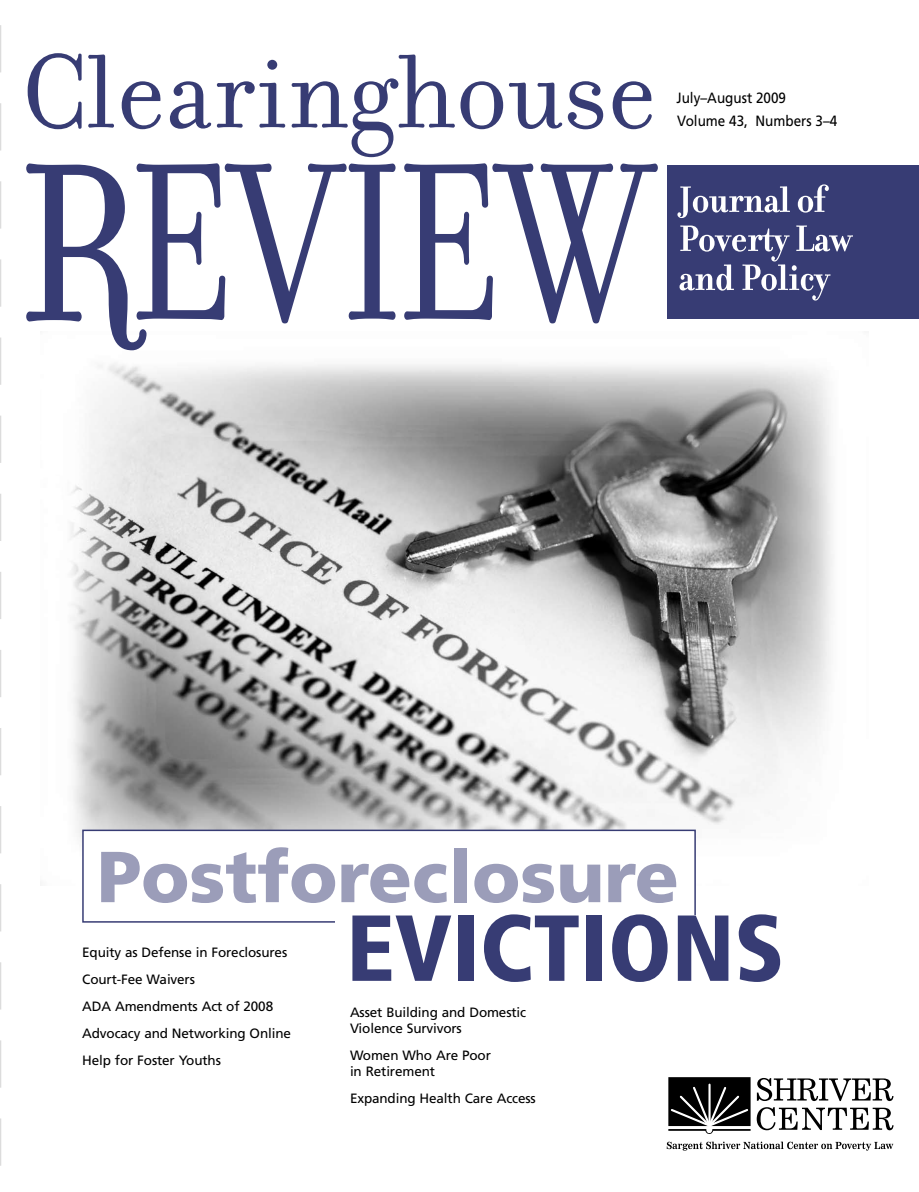
<style>
.page{position:relative;width:919px;height:1192px;background:#fff}
.page>*{position:absolute;margin:0;border:0;box-sizing:border-box;transform-origin:0 0}
.t1{font:900 condensed 93.6px "Frutiger";color:#373c74}
.t2{font:900 72px "Frutiger";color:#9b9db9}
.t3{font:14.85px "Frutiger";color:#000;scale:.91 1}
.t4{font:13.5px/27px "Frutiger";letter-spacing:-.01em;color:#000}
</style>
<div class="page">
<img style="left:71px;top:350px;width:762px;height:492px">
<div style="left:667px;top:165px;width:252px;height:154px;background:#373c74"></div>
<svg style="left:28px;top:53px;width:54px;height:76px"></svg>
<svg style="left:88px;top:54px;width:26px;height:74px"></svg>
<svg style="left:122px;top:81px;width:39px;height:48px"></svg>
<div style="left:267px;top:60px;width:10px;height:10px;background:#373c74;border-radius:50%"></div>
<svg style="left:170px;top:81px;width:115px;height:48px"></svg>
<svg style="left:292px;top:54px;width:211px;height:103px"></svg>
<svg style="left:509px;top:81px;width:94px;height:48px"></svg>
<svg style="left:613px;top:81px;width:39px;height:48px"></svg>
<svg style="left:26px;top:163px;width:369px;height:187px"></svg>
<svg style="left:404px;top:163px;width:254px;height:160px"></svg>
<svg style="left:677px;top:186px;width:113px;height:32px"></svg>
<svg style="left:798px;top:184px;width:31px;height:28px"></svg>
<svg style="left:679px;top:225px;width:174px;height:75px"></svg>
<div style="left:82px;top:829px;width:614px;height:93px;background:#fff;border:2px solid #373c74"></div>
<div style="left:335px;top:915px;width:364px;height:21px;background:#fff"></div>
<svg style="left:757px;top:1078px;width:136px;height:22px"></svg>
<svg style="left:757px;top:1107px;width:136px;height:23px"></svg>
<svg style="left:667px;top:1141px;width:226px;height:9px"></svg>
<svg style="left:668px;top:1077px;width:82px;height:57px"></svg>
<hr style="left:708px;top:1084px;width:2px;height:41px;background:#fff">
<p class="t3" style="left:676px;top:89px;width:122px">July–August 2009</p>
<p class="t3" style="left:677px;top:112px;width:177px">Volume 43, Numbers 3–4</p>
<p class="t2" style="left:97px;top:833px;width:583px">Postforeclosure</p>
<p class="t1" style="left:346px;top:891px;width:440px">EVICTIONS</p>
<p class="t4" style="left:82px;top:992px;width:192px">ADA Amendments Act of 2008</p>
<p class="t4" style="left:82px;top:938px;width:206px">Equity as Defense in Foreclosures<br>Court-Fee Waivers</p>
<p class="t4" style="left:350px;top:998px;width:178px">Asset Building and Domestic</p>
<p class="t4" style="left:82px;top:1019px;width:210px">Advocacy and Networking Online</p>
<p class="t4" style="left:82px;top:1046px;width:140px">Help for Foster Youths</p>
<p class="t4" style="left:350px;top:1014px;width:113px">Violence Survivors</p>
<p class="t4" style="left:350px;top:1041px;width:142px">Women Who Are Poor</p>
<p class="t4" style="left:350px;top:1057px;width:187px">in Retirement<br>Expanding Health Care Access</p>
</div>
